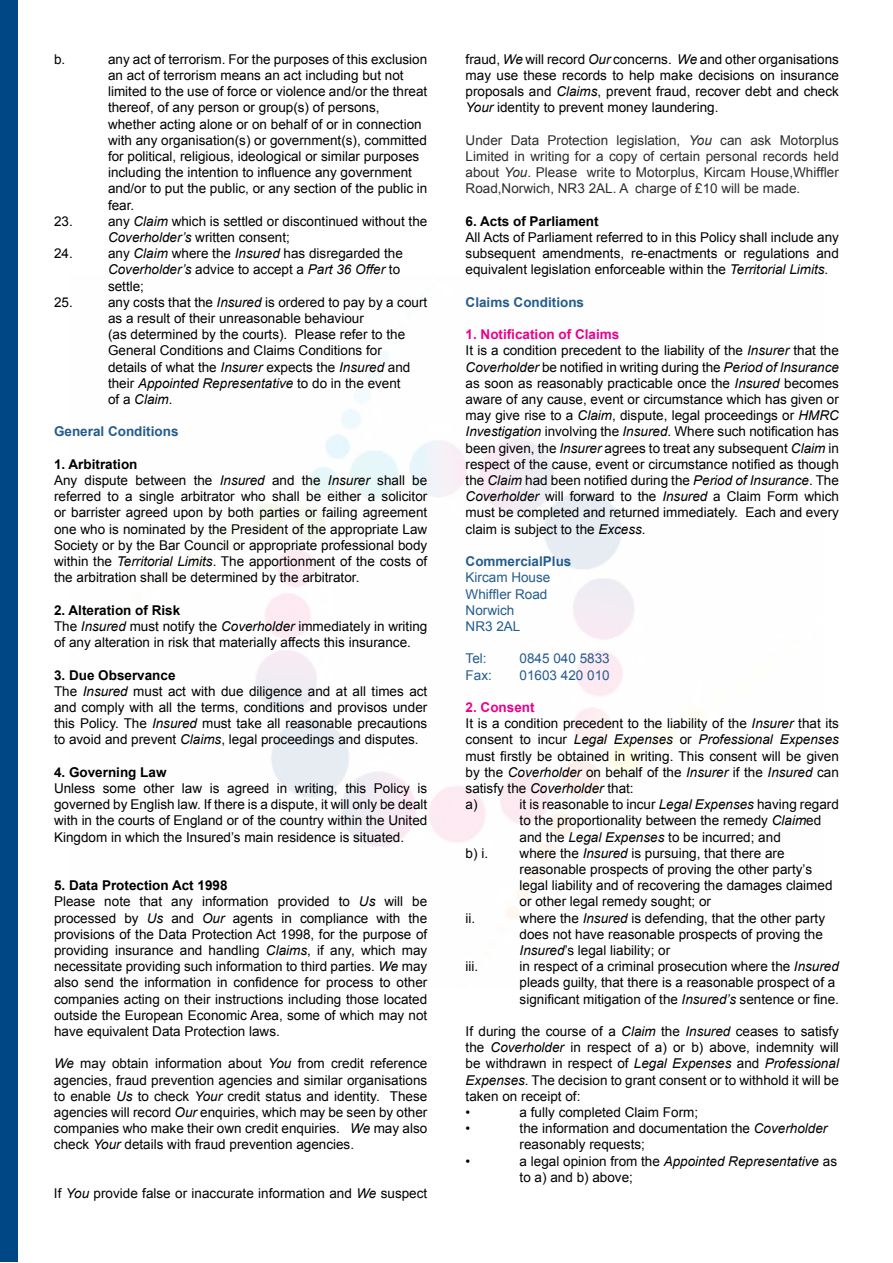
<style>
.page{position:relative;width:893px;height:1263px;background:#fff}
.page>*{position:absolute;margin:0;border:0;box-sizing:border-box;transform-origin:0 0}
.t1{font:13.5px/16.2px "Arial";color:#000}
.t2{font:13.5px/16.2px "Arial";color:#2d2d2d;text-align:justify}
.t3{font:13.5px/16.2px "Arial";color:#255c8e}
.t4{font:700 13.5px "Arial";color:#255c8e}
.t5{font:700 13.5px "Arial";color:#000}
.s1{font-style:italic}
.s2{font-weight:700}
.s3{font-weight:700;color:#ec008c}
</style>
<div class="page">
<div style="left:1px;top:1px;width:17px;height:1261px;background:#004785"></div>
<p class="t1" style="left:54px;top:51px;width:13px">b.</p>
<p class="t1" style="left:108px;top:51px;width:321px">any act of terrorism. For the purposes of this exclusion an act of terrorism means an act including but not limited to the use of force or violence and/or the threat thereof, of any person or group(s) of persons, whether acting alone or on behalf of or in connection with any organisation(s) or government(s), committed for political, religious, ideological or similar purposes including the intention to influence any government and/or to put the public, or any section of the public in fear.</p>
<p class="t1" style="left:54px;top:213px;width:20px">23.</p>
<p class="t1" style="left:108px;top:213px;width:321px">any <span class="s1">Claim</span> which is settled or discontinued without the<br><span class="s1">Coverholder’s</span> written consent;</p>
<p class="t1" style="left:54px;top:246px;width:20px">24.</p>
<p class="t1" style="left:108px;top:246px;width:296px">any <span class="s1">Claim</span> where the <span class="s1">Insured</span> has disregarded the<br><span class="s1">Coverholder’s</span> advice to accept a <span class="s1">Part 36 Offer</span> to settle;</p>
<p class="t1" style="left:54px;top:294px;width:20px">25.</p>
<p class="t1" style="left:108px;top:294px;width:321px">any costs that the <span class="s1">Insured</span> is ordered to pay by a court as a result of their unreasonable behaviour<br>(as determined by the courts). Please refer to the General Conditions and Claims Conditions for<br>details of what the <span class="s1">Insurer</span> expects the <span class="s1">Insured</span> and their <span class="s1">Appointed Representative</span> to do in the event<br>of a <span class="s1">Claim</span>.</p>
<p class="t4" style="left:54px;top:423px;width:126px">General Conditions</p>
<p class="t1" style="left:54px;top:456px;width:375px"><span class="s2">1. Arbitration<br></span>Any dispute between the <span class="s1">Insured</span> and the <span class="s1">Insurer</span> shall be referred to a single arbitrator who shall be either a solicitor or barrister agreed upon by both parties or failing agreement one who is nominated by the President of the appropriate Law Society or by the Bar Council or appropriate professional body within the <span class="s1">Territorial Limits</span>. The apportionment of the costs of the arbitration shall be determined by the arbitrator.</p>
<p class="t1" style="left:54px;top:602px;width:375px"><span class="s2">2. Alteration of Risk<br></span>The <span class="s1">Insured</span> must notify the <span class="s1">Coverholder</span> immediately in writing of any alteration in risk that materially affects this insurance.</p>
<p class="t1" style="left:54px;top:667px;width:375px"><span class="s2">3. Due Observance<br></span>The <span class="s1">Insured</span> must act with due diligence and at all times act and comply with all the terms, conditions and provisos under this Policy. The <span class="s1">Insured</span> must take all reasonable precautions to avoid and prevent <span class="s1">Claims</span>, legal proceedings and disputes.</p>
<p class="t5" style="left:54px;top:763px;width:114px">4. Governing Law</p>
<p class="t1" style="left:54px;top:780px;width:375px;text-align:justify">Unless some other law is agreed in writing, this Policy is governed by English law. If there is a dispute, it will only be dealt with in the courts of England or of the country within the United Kingdom in which the Insured’s main residence is situated.</p>
<p class="t1" style="left:54px;top:877px;width:375px"><span class="s2">5. Data Protection Act 1998<br></span>Please note that any information provided to <span class="s1">Us</span> will be processed by <span class="s1">Us</span> and <span class="s1">Our</span> agents in compliance with the provisions of the Data Protection Act 1998, for the purpose of providing insurance and handling <span class="s1">Claims</span>, if any, which may necessitate providing such information to third parties. <span class="s1">We</span> may also send the information in confidence for process to other companies acting on their instructions including those located outside the European Economic Area, some of which may not have equivalent Data Protection laws.</p>
<p class="t1" style="left:54px;top:1056px;width:375px;text-align:justify"><span class="s1">We</span> may obtain information about <span class="s1">You</span> from credit reference agencies, fraud prevention agencies and similar organisations to enable <span class="s1">Us</span> to check <span class="s1">Your</span> credit status and identity. These agencies will record <span class="s1">Our</span> enquiries, which may be seen by other companies who make their own credit enquiries. <span class="s1">We</span> may also check <span class="s1">Your</span> details with fraud prevention agencies.</p>
<p class="t1" style="left:54px;top:1185px;width:375px">If <span class="s1">You</span> provide false or inaccurate information and <span class="s1">We</span> suspect</p>
<p class="t1" style="left:466px;top:51px;width:375px;text-align:justify">fraud, <span class="s1">We</span> will record <span class="s1">Our</span> concerns. <span class="s1">We</span> and other organisations may use these records to help make decisions on insurance proposals and <span class="s1">Claims</span>, prevent fraud, recover debt and check <span class="s1">Your</span> identity to prevent money laundering.</p>
<p class="t2" style="left:466px;top:132px;width:375px">Under Data Protection legislation, <span class="s1">You</span> can ask Motorplus Limited in writing for a copy of certain personal records held about <span class="s1">You</span>. Please write to Motorplus, Kircam House,Whiffler Road,Norwich, NR3 2AL. A charge of £10 will be made.</p>
<p class="t5" style="left:466px;top:212px;width:135px">6. Acts of Parliament</p>
<p class="t1" style="left:466px;top:229px;width:375px;text-align:justify">All Acts of Parliament referred to in this Policy shall include any subsequent amendments, re-enactments or regulations and equivalent legislation enforceable within the <span class="s1">Territorial Limits</span>.</p>
<p class="t4" style="left:466px;top:293px;width:120px">Claims Conditions</p>
<p class="t1" style="left:466px;top:327px;width:375px"><span class="s3">1. Notification of Claims<br></span>It is a condition precedent to the liability of the <span class="s1">Insurer</span> that the <span class="s1">Coverholder</span> be notified in writing during the <span class="s1">Period of Insurance </span>as soon as reasonably practicable once the <span class="s1">Insured</span> becomes aware of any cause, event or circumstance which has given or may give rise to a <span class="s1">Claim</span>, dispute, legal proceedings or <span class="s1">HMRC Investigation</span> involving the <span class="s1">Insured</span>. Where such notification has been given, the <span class="s1">Insurer</span> agrees to treat any subsequent <span class="s1">Claim</span> in respect of the cause, event or circumstance notified as though the <span class="s1">Claim</span> had been notified during the <span class="s1">Period of Insurance</span>. The <span class="s1">Coverholder</span> will forward to the <span class="s1">Insured</span> a Claim Form which must be completed and returned immediately. Each and every claim is subject to the <span class="s1">Excess</span>.</p>
<p class="t4" style="left:466px;top:552px;width:107px">CommercialPlus</p>
<p class="t3" style="left:466px;top:570px;width:86px">Kircam House<br>Whiffler Road<br>Norwich<br>NR3 2AL</p>
<p class="t3" style="left:466px;top:651px;width:23px">Tel:</p>
<p class="t3" style="left:520px;top:651px;width:92px">0845 040 5833</p>
<p class="t3" style="left:466px;top:667px;width:28px">Fax:</p>
<p class="t3" style="left:520px;top:667px;width:92px">01603 420 010</p>
<p class="t1" style="left:466px;top:699px;width:375px"><span class="s3">2. Consent<br></span>It is a condition precedent to the liability of the <span class="s1">Insurer</span> that its consent to incur <span class="s1">Legal Expenses</span> or <span class="s1">Professional Expenses </span>must firstly be obtained in writing. This consent will be given by the <span class="s1">Coverholder</span> on behalf of the <span class="s1">Insurer</span> if the <span class="s1">Insured</span> can satisfy the <span class="s1">Coverholder</span> that:<br>a)</p>
<p class="t1" style="left:520px;top:796px;width:321px">it is reasonable to incur <span class="s1">Legal Expenses</span> having regard to the proportionality between the remedy <span class="s1">Claim</span>ed and the <span class="s1">Legal Expenses</span> to be incurred; and</p>
<p class="t1" style="left:466px;top:845px;width:24px">b) i.</p>
<p class="t1" style="left:520px;top:845px;width:314px">where the <span class="s1">Insured</span> is pursuing, that there are reasonable prospects of proving the other party’s legal liability and of recovering the damages claimed or other legal remedy sought; or</p>
<p class="t1" style="left:466px;top:910px;width:11px">ii.</p>
<p class="t1" style="left:520px;top:910px;width:307px">where the <span class="s1">Insured</span> is defending, that the other party does not have reasonable prospects of proving the<br><span class="s1">Insured</span>’s legal liability; or</p>
<p class="t1" style="left:466px;top:958px;width:14px">iii.</p>
<p class="t1" style="left:520px;top:958px;width:321px">in respect of a criminal prosecution where the <span class="s1">Insured </span>pleads guilty, that there is a reasonable prospect of a significant mitigation of the <span class="s1">Insured’s</span> sentence or fine.</p>
<p class="t1" style="left:466px;top:1023px;width:375px">If during the course of a <span class="s1">Claim</span> the <span class="s1">Insured</span> ceases to satisfy the <span class="s1">Coverholder</span> in respect of a) or b) above, indemnity will be withdrawn in respect of <span class="s1">Legal Expenses</span> and <span class="s1">Professional Expenses</span>. The decision to grant consent or to withhold it will be taken on receipt of:<br>•</p>
<p class="t1" style="left:520px;top:1104px;width:180px">a fully completed Claim Form;</p>
<p class="t1" style="left:466px;top:1120px;width:6px">•</p>
<p class="t1" style="left:520px;top:1120px;width:309px">the information and documentation the <span class="s1">Coverholder </span>reasonably requests;</p>
<p class="t1" style="left:466px;top:1153px;width:6px">•</p>
<p class="t1" style="left:520px;top:1153px;width:319px">a legal opinion from the <span class="s1">Appointed Representative</span> as to a) and b) above;</p>
</div>
